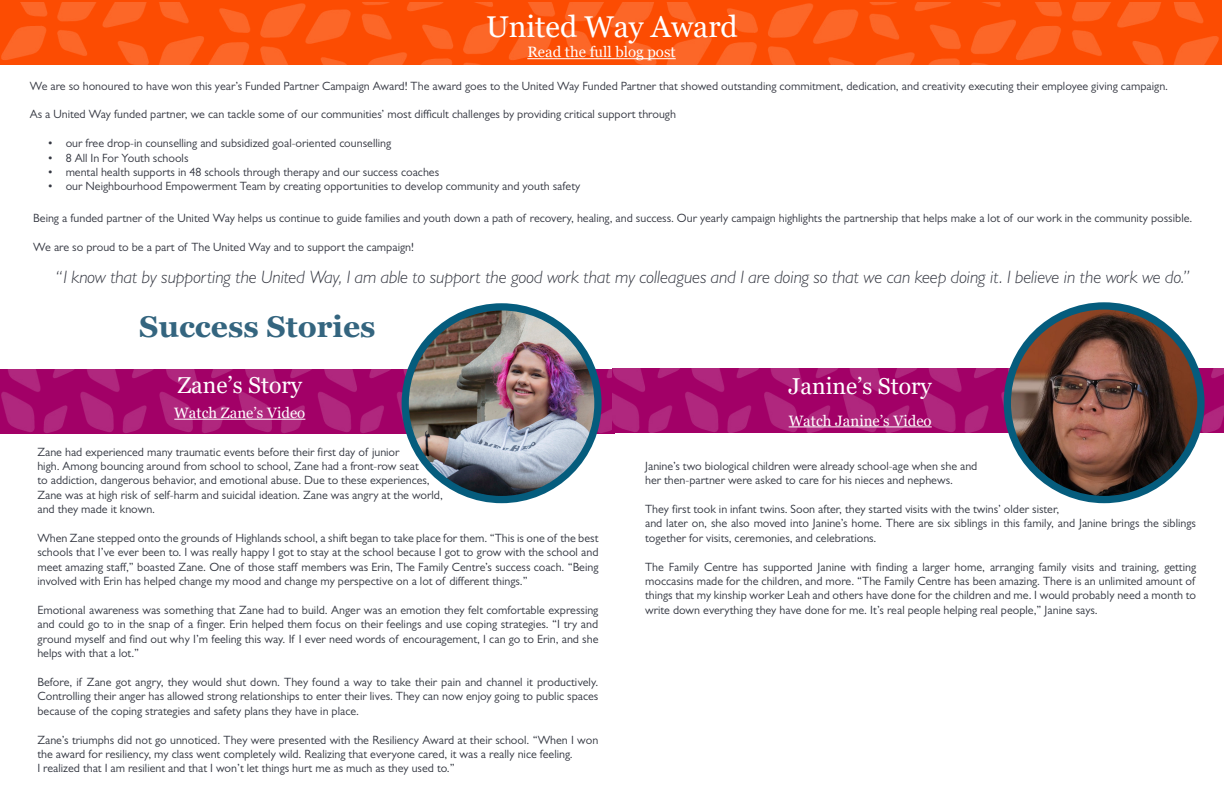
<style>
.page{position:relative;width:1224px;height:792px;background:#fff}
.page>*{position:absolute;margin:0;border:0;box-sizing:border-box;transform-origin:0 0}
.Centred{font:30px "Georgia";color:#fff}
.Centred-2{font:700 30px "Georgia";color:#34657f}
.t1{font:23px "Georgia";color:#fff}
.Centred-3{font:italic 300 18px "Gill Sans MT Pro";color:#343741}
.t2{font:15px "Georgia";color:#fff}
.t3{font:12px/14.4px "Gill Sans MT Pro";color:#323640;text-align:justify}
.Centred-4{font:12px "Gill Sans MT Pro";color:#343741}
</style>
<div class="page">
<svg style="left:0;top:0;width:1222px;height:3px;background:#fc4f07"></svg>
<img style="left:0;top:3px;width:1222px;height:62px">
<hr style="left:527px;top:58px;width:149px;height:1px;background:#fff">
<img style="left:0;top:369px;width:612px;height:64px">
<hr style="left:174px;top:419px;width:131px;height:1px;background:#fff">
<img style="left:405px;top:307px;width:193px;height:193px;border-radius:96px">
<div style="left:402px;top:303px;width:200px;height:200px;border:7px solid #055c7d;border-radius:50%"></div>
<img style="left:612px;top:368px;width:612px;height:65px">
<hr style="left:789px;top:427px;width:143px;height:1px;background:#fff">
<img style="left:1007px;top:306px;width:194px;height:194px;border-radius:95px">
<div style="left:1004px;top:302px;width:201px;height:201px;border:7px solid #055c7d;border-radius:50%"></div>
<p class="Centred" style="left:486px;top:8px;width:253px">United Way Award</p>
<p class="Centred-4" style="left:30px;top:79px;width:1140px">We are so honoured to have won this year’s Funded Partner Campaign Award! The award goes to the United Way Funded Partner that showed outstanding commitment, dedication, and creativity executing their employee giving campaign.</p>
<p class="Centred-4" style="left:30px;top:107px;width:648px">As a United Way funded partner, we can tackle some of our communities’ most difficult challenges by providing critical support through</p>
<p class="Centred-4" style="left:48px;top:136px;width:345px">• our free drop-in counselling and subsidized goal-oriented counselling</p>
<p class="Centred-4" style="left:48px;top:151px;width:142px">• 8 All In For Youth schools</p>
<p class="Centred-4" style="left:48px;top:165px;width:393px">• mental health supports in 48 schools through therapy and our success coaches</p>
<p class="Centred-4" style="left:48px;top:179px;width:534px">• our Neighbourhood Empowerment Team by creating opportunities to develop community and youth safety</p>
<p class="t2" style="left:527px;top:43px;width:150px">Read the full blog post</p>
<p class="Centred-4" style="left:33px;top:211px;width:1161px">Being a funded partner of the United Way helps us continue to guide families and youth down a path of recovery, healing, and success. Our yearly campaign highlights the partnership that helps make a lot of our work in the community possible.</p>
<p class="Centred-4" style="left:33px;top:240px;width:382px">We are so proud to be a part of The United Way and to support the campaign!</p>
<p class="Centred-3" style="left:55px;top:266px;width:1136px">“I know that by supporting the United Way, I am able to support the good work that my colleagues and I are doing so that we can keep doing it. I believe in the work we do.”</p>
<p class="Centred-2" style="left:139px;top:307px;width:238px">Success Stories</p>
<p class="t1" style="left:177px;top:371px;width:126px">Zane’s Story</p>
<p class="t2" style="left:174px;top:404px;width:133px">Watch Zane’s Video</p>
<p class="t3" style="left:37px;top:444px;width:364px">Zane had experienced many traumatic events before their first day of junior</p>
<p class="t3" style="left:37px;top:459px;width:383px">high. Among bouncing around from school to school, Zane had a front-row seat</p>
<p class="t3" style="left:37px;top:473px;width:394px">to addiction, dangerous behavior, and emotional abuse. Due to these experiences,</p>
<p class="t3" style="left:37px;top:488px;width:407px">Zane was at high risk of self-harm and suicidal ideation. Zane was angry at the world,</p>
<p class="t3" style="left:37px;top:502px;width:119px">and they made it known.</p>
<p class="t3" style="left:37px;top:531px;width:563px">When Zane stepped onto the grounds of Highlands school, a shift began to take place for them. “This is one of the best schools that I’ve ever been to. I was really happy I got to stay at the school because I got to grow with the school and meet amazing staff,” boasted Zane. One of those staff members was Erin, The Family Centre’s success coach. “Being involved with Erin has helped change my mood and change my perspective on a lot of different things.”</p>
<p class="t3" style="left:37px;top:603px;width:563px">Emotional awareness was something that Zane had to build. Anger was an emotion they felt comfortable expressing and could go to in the snap of a finger. Erin helped them focus on their feelings and use coping strategies. “I try and ground myself and find out why I’m feeling this way. If I ever need words of encouragement, I can go to Erin, and she helps with that a lot.”</p>
<p class="t3" style="left:37px;top:675px;width:563px">Before, if Zane got angry, they would shut down. They found a way to take their pain and channel it productively.<br>Controlling their anger has allowed strong relationships to enter their lives. They can now enjoy going to public spaces because of the coping strategies and safety plans they have in place.</p>
<p class="t3" style="left:37px;top:732px;width:562px">Zane’s triumphs did not go unnoticed. They were presented with the Resiliency Award at their school. “When I won the award for resiliency, my class went completely wild. Realizing that everyone cared, it was a really nice feeling.</p>
<p class="t3" style="left:37px;top:761px;width:419px">I realized that I am resilient and that I won’t let things hurt me as much as they used to.”</p>
<p class="t1" style="left:789px;top:373px;width:145px">Janine’s Story</p>
<p class="t2" style="left:789px;top:411px;width:145px">Watch Janine’s Video</p>
<p class="t3" style="left:645px;top:458px;width:334px">Janine’s two biological children were already school-age when she and</p>
<p class="t3" style="left:645px;top:473px;width:309px">her then-partner were asked to care for his nieces and nephews.</p>
<p class="t3" style="left:645px;top:502px;width:416px">They first took in infant twins. Soon after, they started visits with the twins’ older sister,</p>
<p class="t3" style="left:645px;top:516px;width:553px">and later on, she also moved into Janine’s home. There are six siblings in this family, and Janine brings the siblings together for visits, ceremonies, and celebrations.</p>
<p class="t3" style="left:645px;top:559px;width:553px">The Family Centre has supported Janine with finding a larger home, arranging family visits and training, getting moccasins made for the children, and more. “The Family Centre has been amazing. There is an unlimited amount of things that my kinship worker Leah and others have done for the children and me. I would probably need a month to write down everything they have done for me. It’s real people helping real people,” Janine says.</p>
</div>
